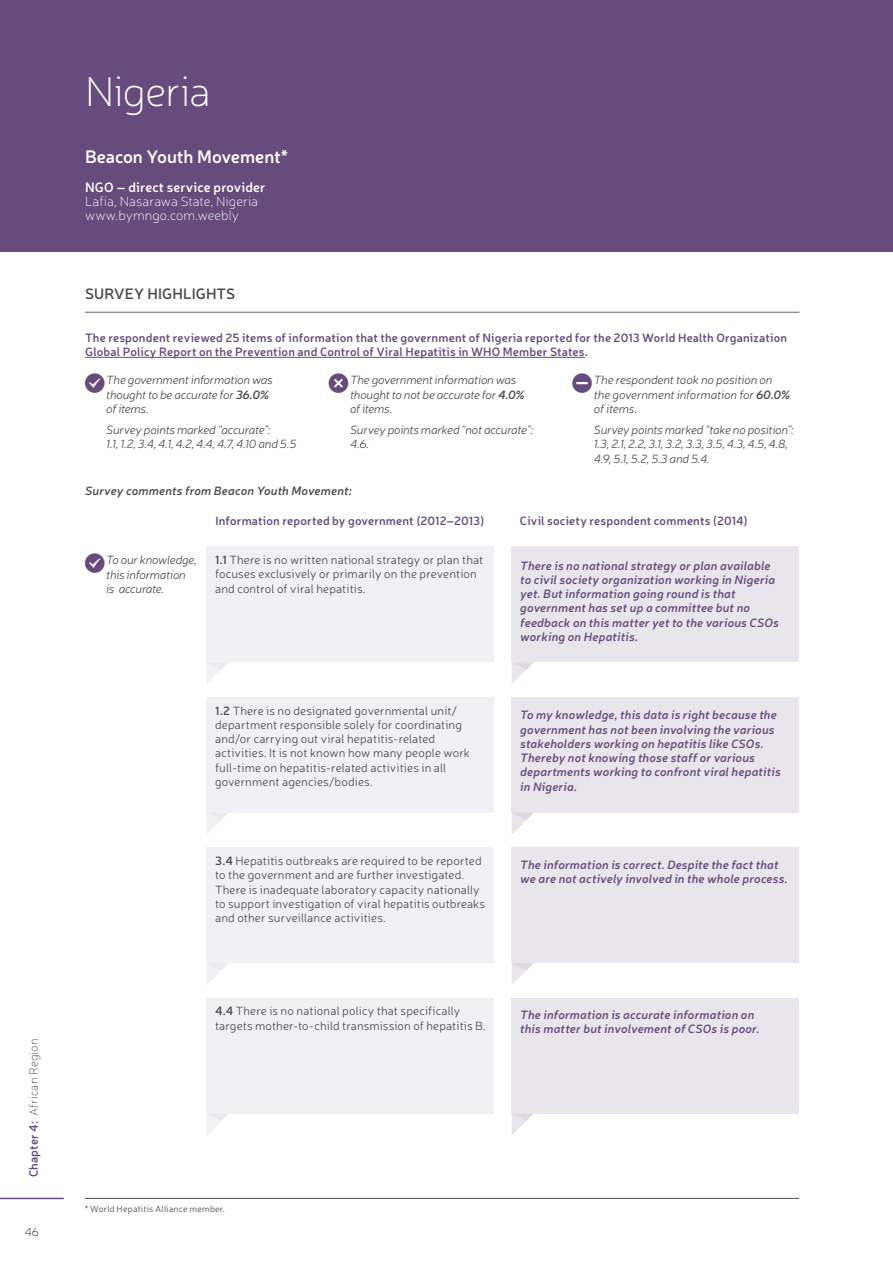
<style>
.page{position:relative;width:893px;height:1263px;background:#fff}
.page>*{position:absolute;margin:0;border:0;box-sizing:border-box;transform-origin:0 0}
.Header_-_Country__L{font:100 42px "Neris";letter-spacing:-.015em;color:#fff}
.Header_-_Report_NAME{font:600 18px "Neris";letter-spacing:-.005em;color:#fff}
.Body_Copy_-_Survey_H{font:600 15px "Neris";letter-spacing:.01em;color:#4b4c4d}
.Header_-_Report_LOCA{font:100 13.5px "Neris";letter-spacing:.005em;color:#fff}
.Header_-_Report_TYPE{font:600 13.5px "Neris";letter-spacing:.01em;color:#fff}
.Header_-_Report_WEBS{font:100 13.5px "Neris";letter-spacing:.01em;color:#fff}
.Bubble_-_Government{font:300 12px/14.2px "Neris";letter-spacing:.01em;color:#4b4c4d}
.Bubble_-_Response{font:italic 600 12px/14.2px "Neris";letter-spacing:.015em;color:#664b7c}
.Report_Table_2nd_par{font:italic 300 12px/14.4px "Neris";letter-spacing:-.02em;color:#4b4c4d}
.Body_Copy_-_Intro{font:600 12px/14.2px "Neris";letter-spacing:.015em;color:#664b7c}
.Body_Copy{font:600 12px "Neris";letter-spacing:.015em;color:#664b7c}
.Subhead_-_2nd{font:italic 600 12px "Neris";letter-spacing:.01em;color:#4b4c4d}
.t1{font:100 12px "Neris";letter-spacing:.015em;color:#4b4c4d}
.t2{font:100 12px "Neris";color:#231f20}
.Footnote_Sources{font:300 9px "Neris";letter-spacing:.02em;color:#4b4c4d}
.s1{font-weight:600;color:#664b7c}
.s2{font-weight:600}
</style>
<div class="page">
<div style="left:0;top:0;width:893px;height:252px;background:#664b7c"></div>
<hr style="left:85px;top:312px;width:714px;height:1px;background:#8f959d">
<hr style="left:85px;top:357px;width:500px;height:1px;background:#664b7c">
<div style="left:207px;top:547px;width:287px;height:115px;background:#f0f1f3"></div>
<div style="left:512px;top:547px;width:287px;height:115px;background:#e8e5ec"></div>
<svg style="left:207px;top:662px;width:21px;height:21px"></svg>
<svg style="left:512px;top:662px;width:22px;height:22px"></svg>
<div style="left:207px;top:697px;width:287px;height:116px;background:#f0f1f3"></div>
<div style="left:512px;top:697px;width:287px;height:116px;background:#e8e5ec"></div>
<svg style="left:207px;top:813px;width:21px;height:21px"></svg>
<svg style="left:512px;top:813px;width:21px;height:21px"></svg>
<div style="left:207px;top:847px;width:287px;height:116px;background:#f0f1f3"></div>
<div style="left:512px;top:847px;width:287px;height:116px;background:#e8e5ec"></div>
<svg style="left:207px;top:963px;width:21px;height:21px"></svg>
<svg style="left:512px;top:963px;width:22px;height:21px"></svg>
<div style="left:207px;top:998px;width:287px;height:115px;background:#f0f1f3"></div>
<div style="left:512px;top:998px;width:287px;height:115px;background:#e8e5ec"></div>
<svg style="left:207px;top:1113px;width:22px;height:21px"></svg>
<svg style="left:512px;top:1113px;width:22px;height:22px"></svg>
<hr style="left:85px;top:1198px;width:714px;height:1px;background:#4b4c4d">
<hr style="left:0;top:1198px;width:64px;height:1px;background:#664b7c">
<p class="t1" style="left:26px;top:1177px;width:140px;rotate:-90deg"><span class="s1">Chapter 4:</span> African Region</p>
<p class="t2" style="left:25px;top:1224px;width:16px">46</p>
<p class="Header_-_Country__L" style="left:85px;top:66px;width:127px">Nigeria</p>
<p class="Header_-_Report_NAME" style="left:85px;top:145px;width:205px">Beacon Youth Movement*</p>
<p class="Header_-_Report_TYPE" style="left:85px;top:178px;width:182px">NGO – direct service provider</p>
<p class="Header_-_Report_LOCA" style="left:85px;top:193px;width:174px">Lafia, Nasarawa State, Nigeria</p>
<p class="Header_-_Report_WEBS" style="left:85px;top:208px;width:155px">www.bymngo.com.weebly</p>
<p class="Body_Copy_-_Survey_H" style="left:85px;top:283px;width:152px">SURVEY HIGHLIGHTS</p>
<p class="Body_Copy_-_Intro" style="left:85px;top:330px;width:704px">The respondent reviewed 25 items of information that the government of Nigeria reported for the 2013 World Health Organization<br>Global Policy Report on the Prevention and Control of Viral Hepatitis in WHO Member States.</p>
<p class="Report_Table_2nd_par" style="left:106px;top:373px;width:168px">The government information was thought to be accurate for <span class="s2">36.0% </span>of items.</p>
<p class="Report_Table_2nd_par" style="left:106px;top:422px;width:192px">Survey points marked “accurate”:<br>1.1, 1.2, 3.4, 4.1, 4.2, 4.4, 4.7, 4.10 and 5.5</p>
<p class="Report_Table_2nd_par" style="left:350px;top:373px;width:176px">The government information was thought to not be accurate for <span class="s2">4.0% </span>of items.</p>
<p class="Report_Table_2nd_par" style="left:350px;top:422px;width:184px">Survey points marked “not accurate”:<br>4.6.</p>
<p class="Report_Table_2nd_par" style="left:594px;top:373px;width:198px">The respondent took no position on the government information for <span class="s2">60.0% </span>of items.</p>
<p class="Report_Table_2nd_par" style="left:594px;top:422px;width:201px">Survey points marked “take no position”:<br>1.3, 2.1, 2.2, 3.1, 3.2, 3.3, 3.5, 4.3, 4.5, 4.8,<br>4.9, 5.1, 5.2, 5.3 and 5.4.</p>
<p class="Subhead_-_2nd" style="left:85px;top:482px;width:268px">Survey comments from Beacon Youth Movement:</p>
<p class="Report_Table_2nd_par" style="left:106px;top:552px;width:92px">To our knowledge, this information is accurate.</p>
<p class="Body_Copy" style="left:215px;top:513px;width:270px">Information reported by government (2012–2013)</p>
<p class="Body_Copy" style="left:520px;top:513px;width:229px">Civil society respondent comments (2014)</p>
<p class="Bubble_-_Government" style="left:215px;top:552px;width:270px"><span class="s2">1.1</span> There is no written national strategy or plan that focuses exclusively or primarily on the prevention and control of viral hepatitis.</p>
<p class="Bubble_-_Response" style="left:520px;top:558px;width:260px">There is no national strategy or plan available to civil society organization working in Nigeria yet. But information going round is that government has set up a committee but no feedback on this matter yet to the various CSOs working on Hepatitis.</p>
<p class="Bubble_-_Government" style="left:215px;top:703px;width:256px"><span class="s2">1.2</span> There is no designated governmental unit/ department responsible solely for coordinating and/or carrying out viral hepatitis-related activities. It is not known how many people work full-time on hepatitis-related activities in all government agencies/bodies.</p>
<p class="Bubble_-_Response" style="left:520px;top:707px;width:262px">To my knowledge, this data is right because the government has not been involving the various stakeholders working on hepatitis like CSOs.<br>Thereby not knowing those staff or various departments working to confront viral hepatitis in Nigeria.</p>
<p class="Bubble_-_Government" style="left:215px;top:853px;width:272px"><span class="s2">3.4</span> Hepatitis outbreaks are required to be reported to the government and are further investigated.<br>There is inadequate laboratory capacity nationally to support investigation of viral hepatitis outbreaks and other surveillance activities.</p>
<p class="Bubble_-_Response" style="left:520px;top:857px;width:269px">The information is correct. Despite the fact that we are not actively involved in the whole process.</p>
<p class="Bubble_-_Government" style="left:215px;top:1004px;width:272px"><span class="s2">4.4</span> There is no national policy that specifically targets mother-to-child transmission of hepatitis B.</p>
<p class="Bubble_-_Response" style="left:520px;top:1006px;width:241px">The information is accurate information on this matter but involvement of CSOs is poor.</p>
<p class="Footnote_Sources" style="left:85px;top:1203px;width:142px">* World Hepatitis Alliance member.</p>
</div>
